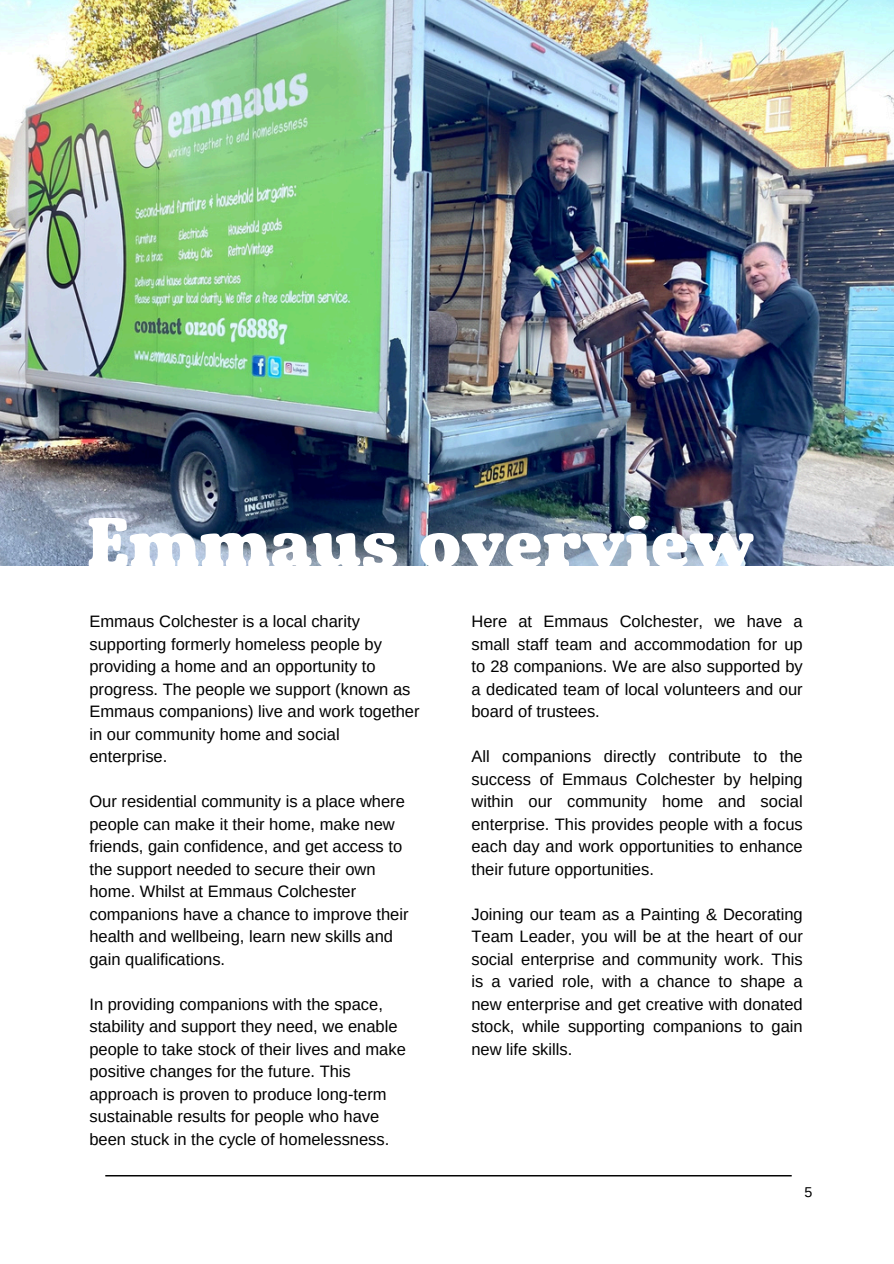
<style>
.page{position:relative;width:894px;height:1264px;background:#fff}
.page>*{position:absolute;margin:0;border:0;box-sizing:border-box;transform-origin:0 0}
.t1{font:72px "Emmaus Yeast";color:#fff}
.t2{font:16.5px/22.5px "Arimo";color:#000}
.t3{font:14.25px "Arimo";color:#000}
</style>
<div class="page">
<img style="left:105px;top:1175px;width:687px;height:1px">
<img style="left:0;top:0;width:893px;height:565px">
<p class="t1" style="left:87px;top:499px;width:668px">Emmaus overview</p>
<p class="t2" style="left:89px;top:610px;width:331px">Emmaus Colchester is a local charity supporting formerly homeless people by providing a home and an opportunity to progress. The people we support (known as Emmaus companions) live and work together in our community home and social enterprise.</p>
<h1 class="t2" style="left:89px;top:790px;width:317px">Our residential community is a place where people can make it their home, make new friends, gain confidence, and get access to the support needed to secure their own home. Whilst at Emmaus Colchester</h1>
<p class="t2" style="left:89px;top:902px;width:320px">companions have a chance to improve their health and wellbeing, learn new skills and gain qualifications.</p>
<p class="t2" style="left:89px;top:992px;width:318px">In providing companions with the space, stability and support they need, we enable people to take stock of their lives and make positive changes for the future. This</p>
<p class="t2" style="left:89px;top:1082px;width:301px">approach is proven to produce long-term sustainable results for people who have been stuck in the cycle of homelessness.</p>
<p class="t2" style="left:471px;top:610px;width:333px;text-align:justify">Here at Emmaus Colchester, we have a small staff team and accommodation for up to 28 companions. We are also supported by a dedicated team of local volunteers and our board of trustees.</p>
<p class="t2" style="left:471px;top:745px;width:333px;text-align:justify">All companions directly contribute to the success of Emmaus Colchester by helping within our community home and social enterprise. This provides people with a focus each day and work opportunities to enhance their future opportunities.</p>
<p class="t2" style="left:471px;top:902px;width:333px;text-align:justify">Joining our team as a Painting &amp; Decorating Team Leader, you will be at the heart of our social enterprise and community work. This is a varied role, with a chance to shape a new enterprise and get creative with donated stock, while supporting companions to gain new life skills.</p>
<p class="t3" style="left:804px;top:1184px;width:9px">5</p>
</div>
